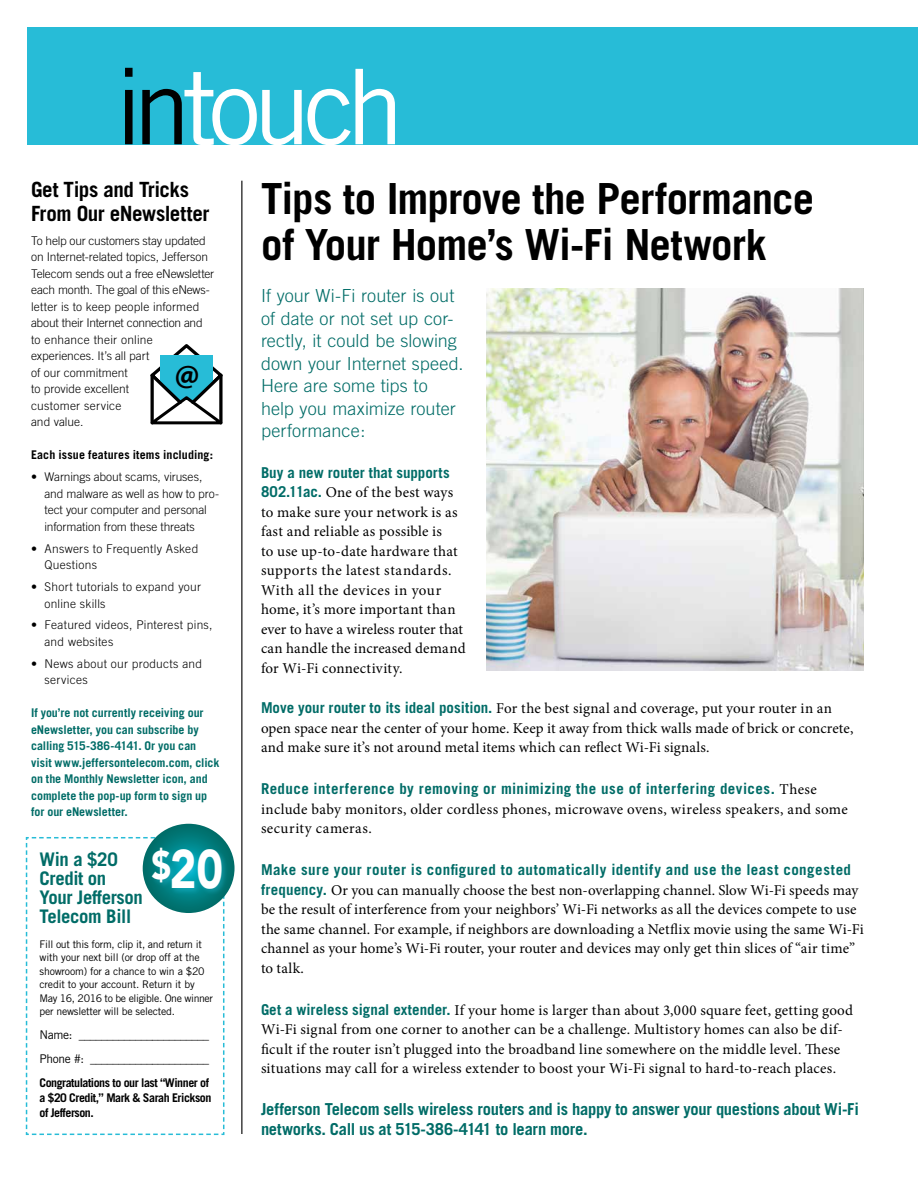
<style>
.page{position:relative;width:918px;height:1188px;background:#fff}
.page>*{position:absolute;margin:0;border:0;box-sizing:border-box;transform-origin:0 0}
.t1{font:104.4px "Trade Gothic";letter-spacing:-.085em;color:#fff}
.t2{font:900 54.15px "Avenir";color:#fff;scale:.83 1}
.t3{font:700 42.9px/46.2px "Trade Gothic";letter-spacing:-.02em;color:#000}
.t4{font:700 32.55px "Myriad Pro";color:#000}
.t5{font:700 21px/24px "Trade Gothic";letter-spacing:-.02em;color:#000}
.t6{font:700 18.75px/19px "Trade Gothic";letter-spacing:-.02em;color:#006c67}
.t7{font:300 18px/22.5px "Trade Gothic";letter-spacing:.005em;color:#006c67}
.t8{font:700 16.5px/19.5px "Trade Gothic";letter-spacing:-.015em;color:#006c67}
.t9{font:15px/19.5px "Minion Pro";letter-spacing:.01em;color:#000}
.t10{font:700 15px "Trade Gothic";letter-spacing:.03em;color:#006c67}
.t11{font:700 15px "Trade Gothic";color:#006c67}
.t12{font:300 12px/16.5px "Trade Gothic";color:#000}
.t13{font:700 12px/16.5px "Trade Gothic";color:#006c67}
.t14{font:300 12px/16.5px "Trade Gothic";letter-spacing:.02em;color:#000}
.t15{font:700 12px/15px "Trade Gothic";letter-spacing:-.04em;color:#000}
.t16{font:300 12px/16.5px "Trade Gothic";letter-spacing:.025em;color:#000}
.t17{font:12px/24px "Trade Gothic";letter-spacing:-.03em;color:#000}
.t18{font:700 12px "Trade Gothic";letter-spacing:.01em;color:#000}
.t19{font:10.5px/13.5px "Trade Gothic";letter-spacing:-.02em;color:#000}
.s1{color:#000}
.s2{font-family:"Trade Gothic";font-weight:700;color:#006c67}
.s3{font-family:"Minion Pro";font-weight:400;color:#000}
</style>
<div class="page">
<div style="left:27px;top:28px;width:891px;height:116px;background:#27bcd7"></div>
<hr style="left:241px;top:181px;width:1px;height:953px;background:#000">
<img style="left:486px;top:288px;width:378px;height:383px">
<svg style="left:26px;top:824px;width:209px;height:311px"></svg>
<div style="left:151px;top:846px;width:78px;height:50px;background:#27bcd7;opacity:.35"></div>
<svg style="left:150px;top:344px;width:73px;height:81px"></svg>
<h1 class="t1" style="left:114px;top:44px;width:291px"><span class="s1">in</span>touch</h1>
<h3 class="t5" style="left:31px;top:177px;width:180px">Get Tips and Tricks<br>From Our eNewsletter</h3>
<p class="t12" style="left:31px;top:232px;width:185px">To help our customers stay updated on Internet-related topics, Jefferson<br>Telecom sends out a free eNewsletter each month. The goal of this eNews&shy;letter is to keep people informed about their Internet connection and to enhance their online experiences. It’s all part<br>of our commitment<br>to provide excellent<br>customer service<br>and value.</p>
<p class="t18" style="left:31px;top:448px;width:184px">Each issue features items including:</p>
<p class="t12" style="left:44px;top:469px;width:176px;text-indent:-13px">• Warnings about scams, viruses, and malware as well as how to pro&shy;tect your computer and personal information from these threats</p>
<p class="t16" style="left:44px;top:540px;width:155px;text-indent:-13px">• Answers to Frequently Asked<br>Questions</p>
<p class="t14" style="left:44px;top:578px;width:158px;text-indent:-13px">• Short tutorials to expand your online skills</p>
<p class="t14" style="left:44px;top:617px;width:170px;text-indent:-13px">• Featured videos, Pinterest pins, and websites</p>
<p class="t16" style="left:44px;top:655px;width:159px;text-indent:-13px">• News about our products and services</p>
<p class="t13" style="left:31px;top:705px;width:190px">If you’re not currently receiving our eNewsletter, you can subscribe by calling 515-386-4141. Or you can visit www.jeffersontelecom.com, click on the Monthly Newsletter icon, and complete the pop-up form to sign up for our eNewsletter.</p>
<h3 class="t3" style="left:261px;top:175px;width:555px">Tips to Improve the Performance of Your Home’s Wi-Fi Network</h3>
<p class="t7" style="left:261px;top:284px;width:204px">If your Wi-Fi router is out of date or not set up cor&shy;rectly, it could be slowing down your Internet speed.<br>Here are some tips to help you maximize router performance:</p>
<p class="t11" style="left:261px;top:463px;width:190px">Buy a new router that supports</p>
<p class="t9" style="left:261px;top:483px;width:206px"><span class="s2">802.11ac.</span> One of the best ways to make sure your network is as fast and reliable as possible is<br>to use up-to-date hardware that supports the latest standards.<br>With all the devices in your home, it’s more important than ever to have a wireless router that can handle the increased demand for Wi-Fi connectivity.</p>
<p class="t9" style="left:261px;top:699px;width:594px"><span class="s2">Move your router to its ideal position.</span> For the best signal and coverage, put your router in an open space near the center of your home. Keep it away from thick walls made of brick or concrete, and make sure it’s not around metal items which can reflect Wi-Fi signals.</p>
<p class="t10" style="left:261px;top:780px;width:557px">Reduce interference by removing or minimizing the use of interfering devices. <span class="s3">These</span></p>
<p class="t9" style="left:261px;top:799px;width:588px">include baby monitors, older cordless phones, microwave ovens, wireless speakers, and some security cameras.</p>
<p class="t10" style="left:261px;top:861px;width:592px">Make sure your router is configured to automatically identify and use the least congested</p>
<p class="t9" style="left:261px;top:880px;width:604px"><span class="s2">frequency.</span> Or you can manually choose the best non-overlapping channel. Slow Wi-Fi speeds may be the result of interference from your neighbors’ Wi-Fi networks as all the devices compete to use the same channel. For example, if neighbors are downloading a Netflix movie using the same Wi-Fi channel as your home’s Wi-Fi router, your router and devices may only get thin slices of “air time” to talk.</p>
<p class="t9" style="left:261px;top:1000px;width:594px"><span class="s2">Get a wireless signal extender.</span> If your home is larger than about 3,000 square feet, getting good Wi-Fi signal from one corner to another can be a challenge. Multistory homes can also be dif&shy;ficult if the router isn’t plugged into the broadband line somewhere on the middle level. These situations may call for a wireless extender to boost your Wi-Fi signal to hard-to-reach places.</p>
<p class="t8" style="left:261px;top:1099px;width:599px">Jefferson Telecom sells wireless routers and is happy to answer your questions about Wi-Fi networks. Call us at 515-386-4141 to learn more.</p>
<h3 class="t4" style="left:174px;top:353px;width:27px">@</h3>
<h2 class="t2" style="left:152px;top:823px;width:88px"><sup>$</sup>20</h2>
<p class="t6" style="left:40px;top:849px;width:105px">Win a $20<br>Credit on<br>Your Jefferson<br>Telecom Bill</p>
<p class="t19" style="left:40px;top:937px;width:175px">Fill out this form, clip it, and return it with your next bill (or drop off at the showroom) for a chance to win a $20 credit to your account. Return it by May 16, 2016 to be eligible. One winner per newsletter will be selected.</p>
<p class="t17" style="left:40px;top:1023px;width:171px">Name: _______________________<br>Phone #: _____________________</p>
<p class="t15" style="left:40px;top:1075px;width:173px">Congratulations to our last “Winner of a $20 Credit,” Mark &amp; Sarah Erickson of Jefferson.</p>
</div>
